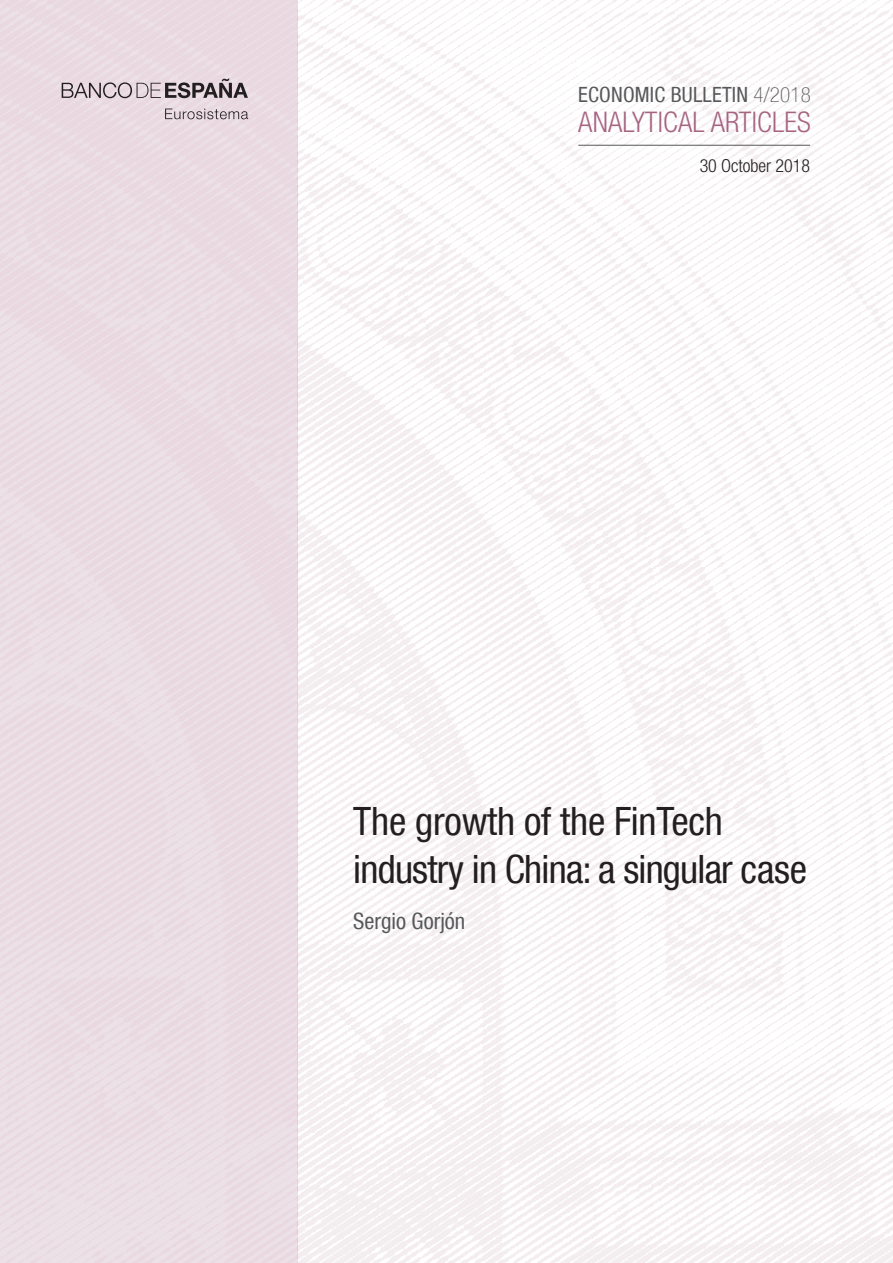
<style>
.page{position:relative;width:893px;height:1263px;background:#fff}
.page>*{position:absolute;margin:0;border:0;box-sizing:border-box;transform-origin:0 0}
.TITULO_GENERAL{font:condensed 39px/48px "Bd E Neue Helvetica";letter-spacing:-.02em;color:#231f20}
.TITULO_GENERAL-2{font:300 condensed 28.5px "Bd E Neue Helvetica";letter-spacing:.005em;color:#a76481}
.AUTORES{font:condensed 22.5px "Bd E Neue Helvetica";color:#57585a}
.TITULO_GENERAL-3{font:condensed 21px "Bd E Neue Helvetica";letter-spacing:.01em;color:#57585a}
.INCLUSION_ARTICULO-M{font:300 condensed 18px "Bd E Neue Helvetica";color:#231f20}
.s1{font-weight:100}
</style>
<div class="page">
<div style="left:0;top:0;width:298px;height:1263px;background:#eadce2"></div>
<hr style="left:578px;top:145px;width:232px;height:1px;background:#57585a">
<svg style="left:165px;top:109px;width:83px;height:10px"></svg>
<svg style="left:62px;top:79px;width:186px;height:19px"></svg>
<p class="TITULO_GENERAL-3" style="left:578px;top:82px;width:234px">ECONOMIC BULLETIN <span class="s1">4/2018</span></p>
<p class="TITULO_GENERAL-2" style="left:578px;top:106px;width:234px">ANALYTICAL ARTICLES</p>
<p class="INCLUSION_ARTICULO-M" style="left:700px;top:155px;width:112px">30 October 2018</p>
<p class="TITULO_GENERAL" style="left:353px;top:797px;width:455px">The growth of the FinTech industry in China: a singular case</p>
<p class="AUTORES" style="left:353px;top:907px;width:114px">Sergio Gorjón</p>
</div>
